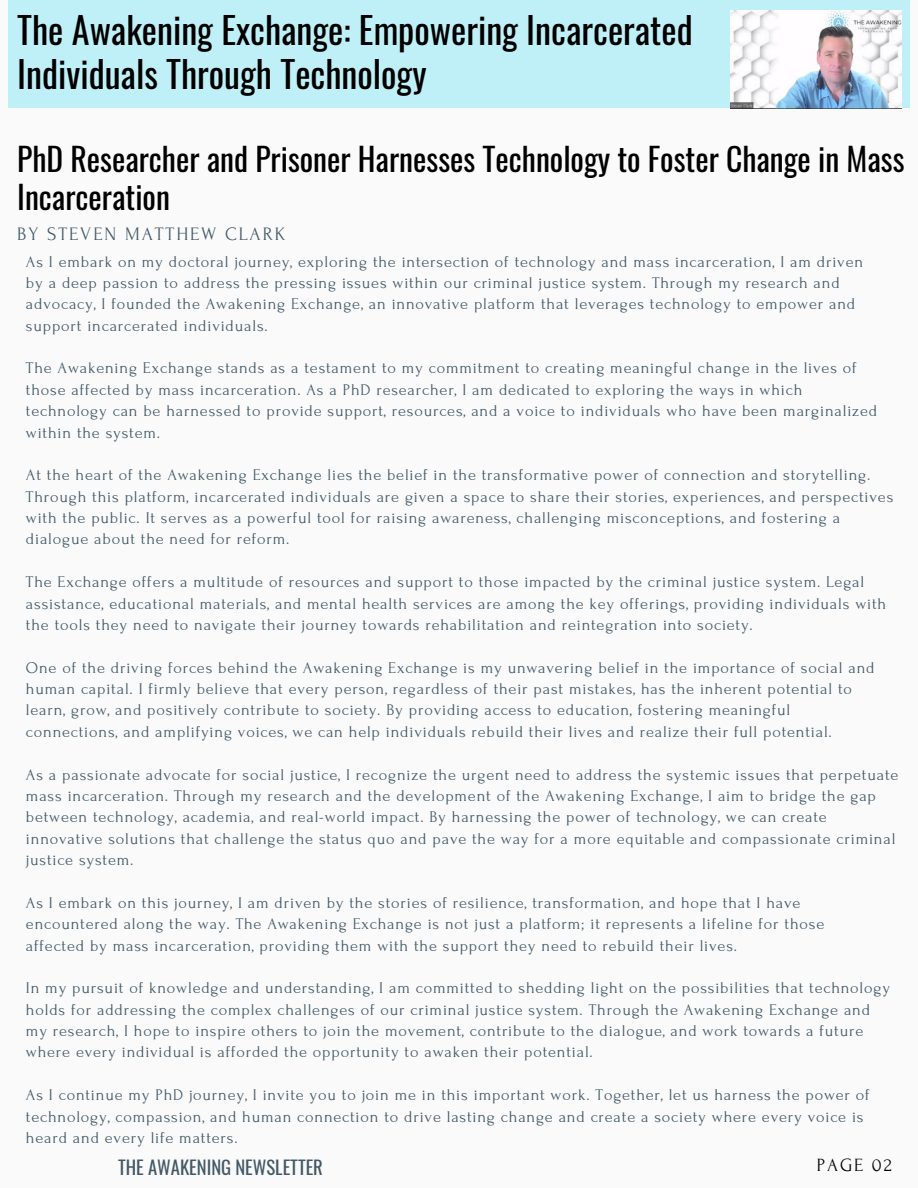
<style>
.page{position:relative;width:918px;height:1188px;background:#fafafa}
.page>*{position:absolute;margin:0;border:0;box-sizing:border-box;transform-origin:0 0}
.t1{font:36.3px "Oswald";color:#000}
.t2{font:31.65px/37.8px "Oswald";color:#000}
.t3{font:19.05px "Forum";letter-spacing:.1em;color:#435967}
.t4{font:18.75px "Forum";letter-spacing:.1em;color:#000}
.t5{font:18.6px "Oswald";color:#435967}
.t6{font:16.35px "Forum";letter-spacing:.05em;color:#435967}
</style>
<div class="page">
<div style="left:9px;top:0;width:901px;height:108px;background:#c0f0f7"></div>
<img style="left:731px;top:10px;width:171px;height:98px">
<p class="t1" style="left:17px;top:2px;width:677px">The Awakening Exchange: Empowering Incarcerated</p>
<p class="t1" style="left:17px;top:45px;width:411px">Individuals Through Technology</p>
<p class="t2" style="left:17px;top:139px;width:889px">PhD Researcher and Prisoner Harnesses Technology to Foster Change in Mass<br>Incarceration</p>
<p class="t3" style="left:17px;top:224px;width:270px">BY STEVEN MATTHEW CLARK</p>
<p class="t6" style="left:26px;top:253px;width:839px">As I embark on my doctoral journey, exploring the intersection of technology and mass incarceration, I am driven</p>
<p class="t6" style="left:26px;top:274px;width:815px">by a deep passion to address the pressing issues within our criminal justice system. Through my research and</p>
<p class="t6" style="left:26px;top:295px;width:831px">advocacy, I founded the Awakening Exchange, an innovative platform that leverages technology to empower and</p>
<p class="t6" style="left:26px;top:317px;width:243px">support incarcerated individuals.</p>
<p class="t6" style="left:26px;top:359px;width:832px">The Awakening Exchange stands as a testament to my commitment to creating meaningful change in the lives of</p>
<p class="t6" style="left:26px;top:381px;width:778px">those affected by mass incarceration. As a PhD researcher, I am dedicated to exploring the ways in which</p>
<p class="t6" style="left:26px;top:402px;width:853px">technology can be harnessed to provide support, resources, and a voice to individuals who have been marginalized</p>
<p class="t6" style="left:26px;top:424px;width:136px">within the system.</p>
<p class="t6" style="left:26px;top:466px;width:846px">At the heart of the Awakening Exchange lies the belief in the transformative power of connection and storytelling.</p>
<p class="t6" style="left:26px;top:488px;width:869px">Through this platform, incarcerated individuals are given a space to share their stories, experiences, and perspectives</p>
<p class="t6" style="left:26px;top:509px;width:816px">with the public. It serves as a powerful tool for raising awareness, challenging misconceptions, and fostering a</p>
<p class="t6" style="left:26px;top:530px;width:265px">dialogue about the need for reform.</p>
<p class="t6" style="left:26px;top:573px;width:840px">The Exchange offers a multitude of resources and support to those impacted by the criminal justice system. Legal</p>
<p class="t6" style="left:26px;top:595px;width:862px">assistance, educational materials, and mental health services are among the key offerings, providing individuals with</p>
<p class="t6" style="left:26px;top:616px;width:728px">the tools they need to navigate their journey towards rehabilitation and reintegration into society.</p>
<p class="t6" style="left:26px;top:659px;width:850px">One of the driving forces behind the Awakening Exchange is my unwavering belief in the importance of social and</p>
<p class="t6" style="left:26px;top:680px;width:828px">human capital. I firmly believe that every person, regardless of their past mistakes, has the inherent potential to</p>
<p class="t6" style="left:26px;top:701px;width:766px">learn, grow, and positively contribute to society. By providing access to education, fostering meaningful</p>
<p class="t6" style="left:26px;top:723px;width:807px">connections, and amplifying voices, we can help individuals rebuild their lives and realize their full potential.</p>
<p class="t6" style="left:26px;top:766px;width:874px">As a passionate advocate for social justice, I recognize the urgent need to address the systemic issues that perpetuate</p>
<p class="t6" style="left:26px;top:787px;width:852px">mass incarceration. Through my research and the development of the Awakening Exchange, I aim to bridge the gap</p>
<p class="t6" style="left:26px;top:808px;width:802px">between technology, academia, and real-world impact. By harnessing the power of technology, we can create</p>
<p class="t6" style="left:26px;top:830px;width:871px">innovative solutions that challenge the status quo and pave the way for a more equitable and compassionate criminal</p>
<p class="t6" style="left:26px;top:851px;width:109px">justice system.</p>
<p class="t6" style="left:26px;top:894px;width:776px">As I embark on this journey, I am driven by the stories of resilience, transformation, and hope that I have</p>
<p class="t6" style="left:26px;top:915px;width:800px">encountered along the way. The Awakening Exchange is not just a platform; it represents a lifeline for those</p>
<p class="t6" style="left:26px;top:937px;width:713px">affected by mass incarceration, providing them with the support they need to rebuild their lives.</p>
<p class="t6" style="left:26px;top:979px;width:866px">In my pursuit of knowledge and understanding, I am committed to shedding light on the possibilities that technology</p>
<p class="t6" style="left:26px;top:1001px;width:846px">holds for addressing the complex challenges of our criminal justice system. Through the Awakening Exchange and</p>
<p class="t6" style="left:26px;top:1022px;width:839px">my research, I hope to inspire others to join the movement, contribute to the dialogue, and work towards a future</p>
<p class="t6" style="left:26px;top:1043px;width:568px">where every individual is afforded the opportunity to awaken their potential.</p>
<p class="t6" style="left:26px;top:1086px;width:845px">As I continue my PhD journey, I invite you to join me in this important work. Together, let us harness the power of</p>
<p class="t6" style="left:26px;top:1108px;width:839px">technology, compassion, and human connection to drive lasting change and create a society where every voice is</p>
<p class="t6" style="left:26px;top:1129px;width:213px">heard and every life matters.</p>
<p class="t5" style="left:118px;top:1153px;width:206px">THE AWAKENING NEWSLETTER</p>
<p class="t4" style="left:817px;top:1155px;width:76px">PAGE 02</p>
</div>
